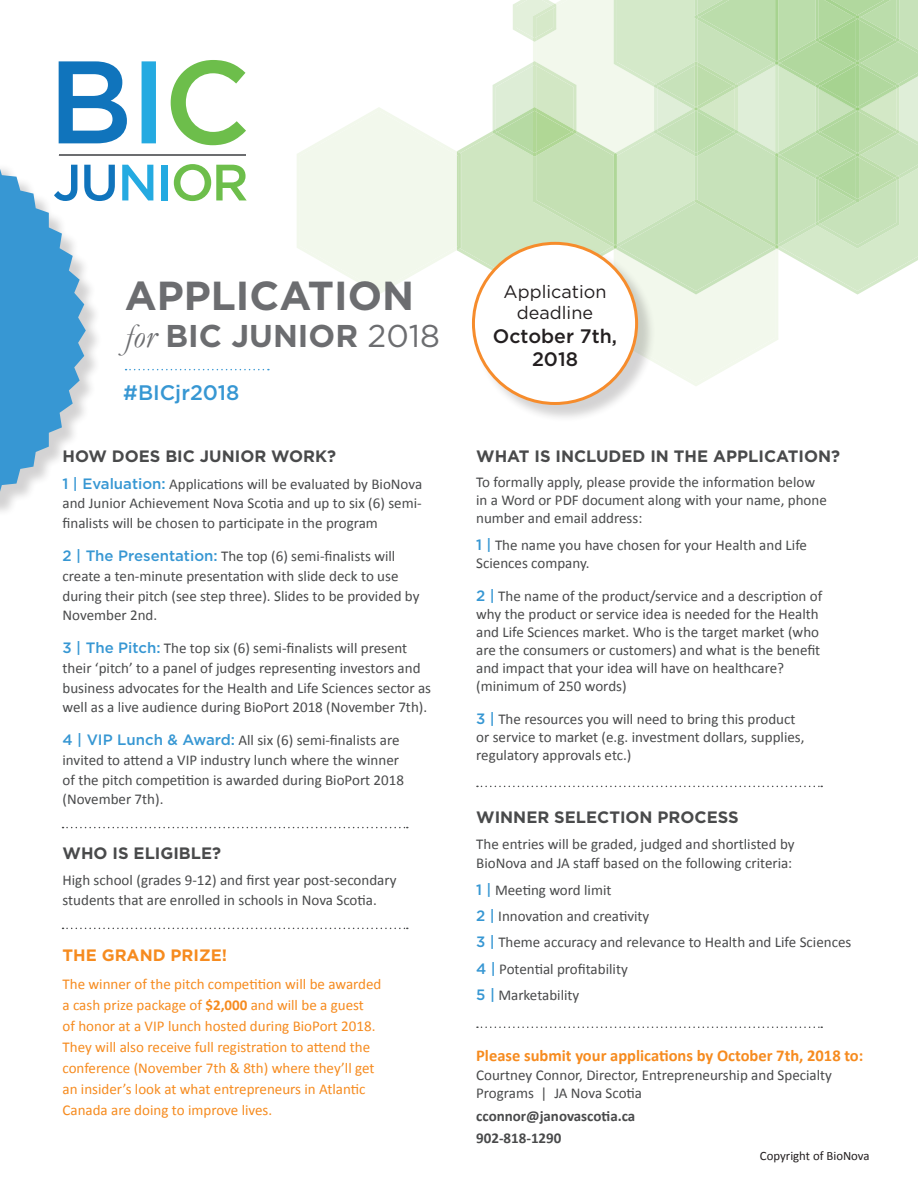
<style>
.page{position:relative;width:918px;height:1188px;background:#fff}
.page>*{position:absolute;margin:0;border:0;box-sizing:border-box;transform-origin:0 0}
.t1{font:700 40.5px "Gotham";color:#6c6d70}
.t2{font:700 31.5px "Gotham";color:#6c6d70}
.t3{font:500 21px "Gotham";color:#3797d3}
.t4{font:500 19.5px/23.4px "Gotham";color:#231f20;text-align:center}
.t5{font:18px/21.6px "Gotham";color:#231f20;text-align:center}
.t6{font:700 16.5px "Gotham";color:#494a4b}
.t7{font:700 16.5px "Calibri";color:#f68b1f}
.t8{font:700 16.5px "Gotham";color:#f68b1f}
.t9{font:15px/19.6px "Calibri";color:#494a4b}
.t10{font:15px/21px "Calibri";color:#f68b1f}
.t11{font:700 15px/22.5px "Calibri";color:#494a4b}
.t12{font:12.75px "Calibri";color:#231f20}
.s1{font-family:"Garamond";font-weight:400;font-style:italic;font-size:34.5px}
.s2{font-weight:400}
.s3{font-family:"Gotham";font-weight:500;color:#3797d3}
.s4{font-weight:700}
</style>
<div class="page">
<svg style="left:297px;top:0;width:621px;height:386px"></svg>
<div style="left:473px;top:243px;width:183px;height:179px;background:#231f20;opacity:.2"></div>
<div style="left:473px;top:243px;width:164px;height:161px;background:#fff;border-radius:50%"></div>
<div style="left:472px;top:242px;width:166px;height:163px;border:3px solid #f68c2c;border-radius:50%"></div>
<hr style="left:59px;top:155px;width:186px;height:1px;background:#6c6d70">
<svg style="left:59px;top:61px;width:68px;height:82px"></svg>
<div style="left:142px;top:61px;width:14px;height:82px;background:#24aae1"></div>
<svg style="left:171px;top:60px;width:75px;height:85px"></svg>
<svg style="left:0;top:165px;width:115px;height:327px"></svg>
<svg style="left:122px;top:165px;width:31px;height:35px"></svg>
<div style="left:162px;top:165px;width:6px;height:35px;background:#24aae1"></div>
<svg style="left:174px;top:164px;width:73px;height:37px"></svg>
<svg style="left:126px;top:369px;width:143px;height:1px"></svg>
<svg style="left:63px;top:827px;width:345px;height:1px"></svg>
<svg style="left:63px;top:928px;width:345px;height:1px"></svg>
<svg style="left:477px;top:786px;width:345px;height:1px"></svg>
<svg style="left:477px;top:1027px;width:345px;height:1px"></svg>
<h1 class="t1" style="left:125px;top:272px;width:291px">APPLICATION</h1>
<h2 class="t2" style="left:125px;top:318px;width:317px"><span class="s1">for</span> BIC JUNIOR <span class="s2">2018</span></h2>
<h3 class="t3" style="left:123px;top:380px;width:118px">#BICjr2018</h3>
<p class="t6" style="left:63px;top:447px;width:275px">HOW DOES BIC JUNIOR WORK?</p>
<p class="t9" style="left:63px;top:474px;width:361px;text-align:justify"><span class="s3">1 | Evaluation:</span> Applications will be evaluated by BioNova and Junior Achievement Nova Scotia and up to six (6) semi&shy;finalists will be chosen to participate in the program</p>
<p class="t9" style="left:63px;top:546px;width:359px"><span class="s3">2 | The Presentation:</span> The top (6) semi-finalists will create a ten-minute presentation with slide deck to use during their pitch (see step three). Slides to be provided by November 2nd.</p>
<p class="t9" style="left:63px;top:639px;width:370px"><span class="s3">3 | The Pitch:</span> The top six (6) semi-finalists will present their ‘pitch’ to a panel of judges representing investors and business advocates for the Health and Life Sciences sector as well as a live audience during BioPort 2018 (November 7th).</p>
<p class="t9" style="left:63px;top:731px;width:343px"><span class="s3">4 | VIP Lunch &amp; Award:</span> All six (6) semi-finalists are invited to attend a VIP industry lunch where the winner of the pitch competition is awarded during BioPort 2018 (November 7th).</p>
<p class="t6" style="left:63px;top:844px;width:160px">WHO IS ELIGIBLE?</p>
<p class="t9" style="left:63px;top:871px;width:335px">High school (grades 9-12) and first year post-secondary students that are enrolled in schools in Nova Scotia.</p>
<p class="t8" style="left:63px;top:946px;width:166px">THE GRAND PRIZE!</p>
<p class="t10" style="left:63px;top:973px;width:320px">The winner of the pitch competition will be awarded a cash prize package of <span class="s4">$2,000</span> and will be a guest<br>of honor at a VIP lunch hosted during BioPort 2018.<br>They will also receive full registration to attend the conference (November 7th &amp; 8th) where they’ll get an insider’s look at what entrepreneurs in Atlantic Canada are doing to improve lives.</p>
<p class="t5" style="left:504px;top:280px;width:104px">Application deadline</p>
<h3 class="t4" style="left:493px;top:324px;width:126px">October 7th,<br>2018</h3>
<p class="t6" style="left:476px;top:447px;width:365px">WHAT IS INCLUDED IN THE APPLICATION?</p>
<p class="t9" style="left:476px;top:473px;width:352px;line-height:18px">To formally apply, please provide the information below in a Word or PDF document along with your name, phone number and email address:</p>
<p class="t9" style="left:476px;top:536px;width:332px;line-height:18px"><span class="s3">1 |</span> The name you have chosen for your Health and Life<br>Sciences company.</p>
<p class="t9" style="left:476px;top:587px;width:348px;line-height:18px"><span class="s3">2 |</span> The name of the product/service and a description of why the product or service idea is needed for the Health and Life Sciences market. Who is the target market (who are the consumers or customers) and what is the benefit and impact that your idea will have on healthcare? (minimum of 250 words)</p>
<p class="t9" style="left:476px;top:710px;width:330px;line-height:18px"><span class="s3">3 |</span> The resources you will need to bring this product or service to market (e.g. investment dollars, supplies, regulatory approvals etc.)</p>
<p class="t6" style="left:476px;top:807px;width:264px">WINNER SELECTION PROCESS</p>
<p class="t9" style="left:476px;top:834px;width:320px">The entries will be graded, judged and shortlisted by<br>BioNova and JA staff based on the following criteria:</p>
<p class="t9" style="left:476px;top:877px;width:377px;line-height:26.4px"><span class="s3">1 |</span> Meeting word limit<br><span class="s3">2 |</span> Innovation and creativity<br><span class="s3">3 |</span> Theme accuracy and relevance to Health and Life Sciences<br><span class="s3">4 |</span> Potential profitability<br><span class="s3">5 |</span> Marketability</p>
<p class="t7" style="left:476px;top:1045px;width:389px">Please submit your applications by October 7th, 2018 to:</p>
<p class="t9" style="left:476px;top:1066px;width:357px;line-height:18px">Courtney Connor, Director, Entrepreneurship and Specialty<br>Programs | JA Nova Scotia</p>
<p class="t11" style="left:476px;top:1105px;width:161px">cconnor@janovascotia.ca<br>902-818-1290</p>
<p class="t12" style="left:760px;top:1148px;width:111px">Copyright of BioNova</p>
</div>
